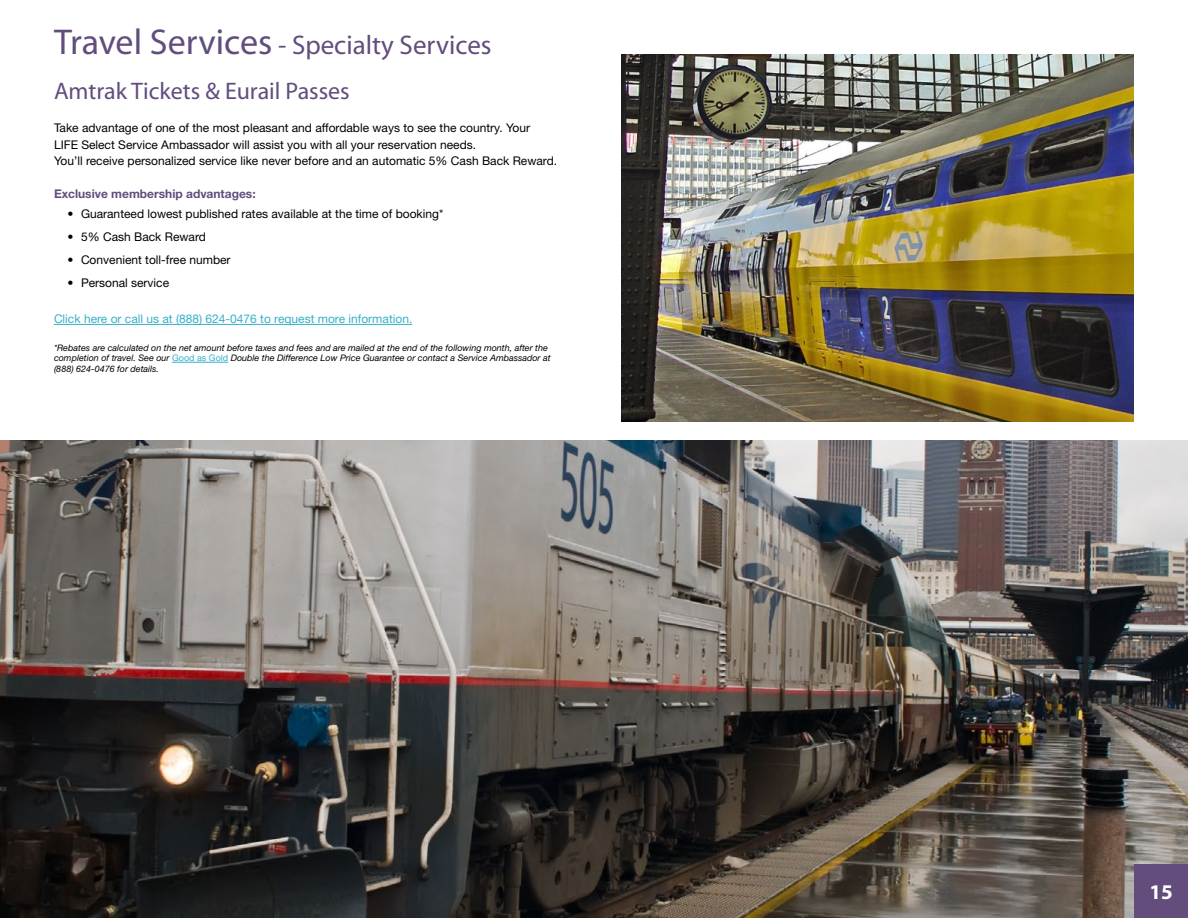
<style>
.page{position:relative;width:1188px;height:918px;background:#fff}
.page>*{position:absolute;margin:0;border:0;box-sizing:border-box;transform-origin:0 0}
.t1{font:27px "Myriad";color:#624d7d}
.t2{font:24px "Myriad";color:#624d7d}
.t3{font:700 21px "Myriad";color:#fff}
.t4{font:12px/16.5px "Helvetica Neue";color:#000}
.t5{font:12px "Helvetica Neue";color:#36b0c9}
.t6{font:700 12px "Helvetica Neue";color:#624d7d}
.t7{font:italic 9px/10.8px "Helvetica Neue";color:#000}
.s1{font-size:36px}
.s2{font-style:normal;color:#36b0c9}
</style>
<div class="page">
<img style="left:0;top:441px;width:1188px;height:477px">
<hr style="left:54px;top:324px;width:358px;height:1px;background:#36b0c9">
<hr style="left:172px;top:362px;width:56px;height:1px;background:#36b0c9">
<img style="left:621px;top:54px;width:513px;height:368px">
<div style="left:1134px;top:864px;width:54px;height:54px;background:#624d7d"></div>
<h1 class="t1" style="left:54px;top:32px;width:439px"><span class="s1">Travel Services</span> - Specialty Services</h1>
<h2 class="t2" style="left:54px;top:79px;width:297px">Amtrak Tickets &amp; Eurail Passes</h2>
<p class="t4" style="left:54px;top:120px;width:503px">Take advantage of one of the most pleasant and affordable ways to see the country. Your<br>LIFE Select Service Ambassador will assist you with all your reservation needs.<br>You’ll receive personalized service like never before and an automatic 5% Cash Back Reward.</p>
<p class="t6" style="left:54px;top:187px;width:203px">Exclusive membership advantages:</p>
<p class="t4" style="left:68px;top:205px;width:377px">• Guaranteed lowest published rates available at the time of booking*</p>
<p class="t4" style="left:68px;top:228px;width:140px">• 5% Cash Back Reward</p>
<p class="t4" style="left:68px;top:251px;width:165px">• Convenient toll-free number</p>
<p class="t4" style="left:68px;top:274px;width:103px">• Personal service</p>
<p class="t5" style="left:54px;top:312px;width:358px">Click here or call us at (888) 624-0476 to request more information.</p>
<p class="t7" style="left:54px;top:342px;width:498px">*Rebates are calculated on the net amount before taxes and fees and are mailed at the end of the following month, after the completion of travel. See our <span class="s2">Good as Gold</span> Double the Difference Low Price Guarantee or contact a Service Ambassador at (888) 624-0476 for details.</p>
<h3 class="t3" style="left:1149px;top:881px;width:25px">15</h3>
</div>
